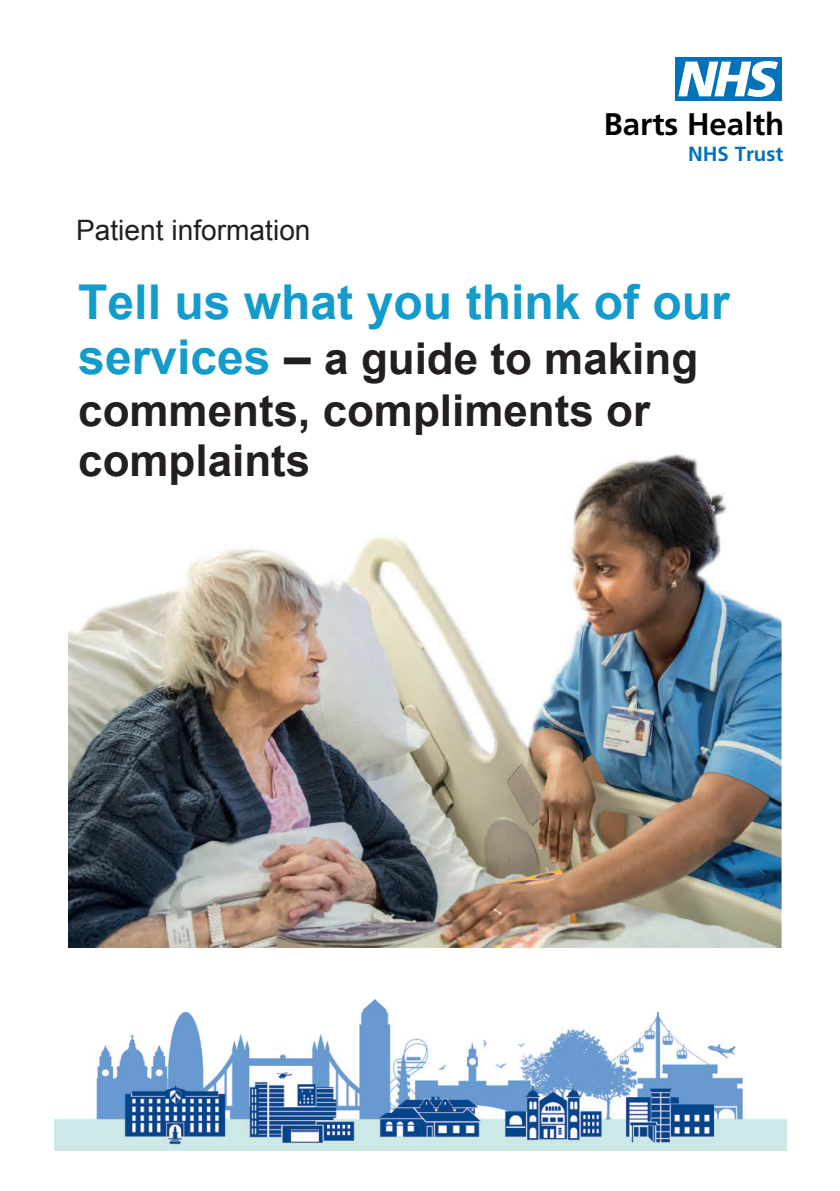
<style>
.page{position:relative;width:840px;height:1191px;background:#fff}
.page>*{position:absolute;margin:0;border:0;box-sizing:border-box;transform-origin:0 0}
.t1{font:700 48px "Arial";color:#139bcb}
.t2{font:700 44px/51.2px "Arial";color:#231f20}
.t3{font:700 31.2px "Frutiger";color:#000}
.t4{font:28px "Arial";color:#231f20}
.t5{font:700 20.4px "Frutiger";color:#0072bc}
.s1{font-size:48px;color:#139bcb}
.s2{font-size:48px}
</style>
<div class="page">
<img style="left:68px;top:453px;width:713px;height:494px">
<img style="left:55px;top:999px;width:731px;height:151px">
<div style="left:675px;top:57px;width:106px;height:44px;background:#0072bc"></div>
<svg style="left:678px;top:61px;width:99px;height:36px"></svg>
<p class="t4" style="left:76px;top:212px;width:236px">Patient information</p>
<p class="t3" style="left:603px;top:106px;width:182px">Barts Health</p>
<p class="t5" style="left:687px;top:142px;width:97px">NHS Trust</p>
<p class="t1" style="left:78px;top:270px;width:653px">Tell us what you think of our</p>
<p class="t2" style="left:78px;top:334px;width:621px"><span class="s1">services</span> <span class="s2">–</span> a guide to making comments, compliments or complaints</p>
</div>
